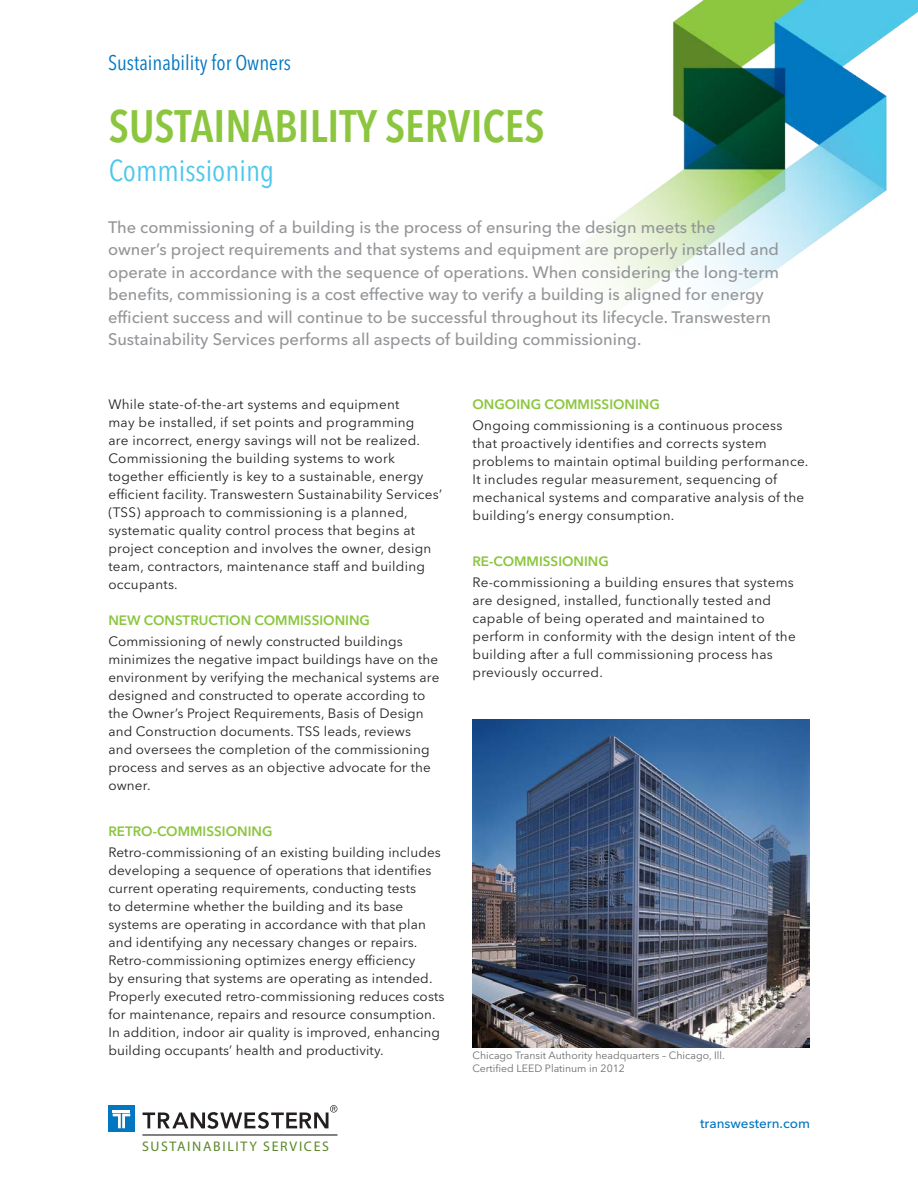
<style>
.page{position:relative;width:918px;height:1188px;background:#fff}
.page>*{position:absolute;margin:0;border:0;box-sizing:border-box;transform-origin:0 0}
.Green_Header{font:600 condensed 45px "Avenir Next LT Pro";color:#8bc63e}
.Light_Blue_Subheader{font:condensed 30px "Avenir Next LT Pro";color:#4dc7e9}
.Audience{font:condensed 21px "Avenir Next LT Pro";color:#0077c0}
.Intro_Graf{font:500 16.5px/22.5px "Avenir Next LT Pro";color:#939598}
.t1{font:13.95px "Myriad";letter-spacing:.115em;color:#5c8727}
.Body_Text{font:13.5px/18px "Avenir Next LT Pro";letter-spacing:.01em;color:#231f20}
.Green_Body_Subheader{font:600 13.5px "Avenir Next LT Pro";color:#8bc63e}
.t2{font:500 13.5px "Avenir Next LT Pro";color:#0077c0}
.Photo_Caption{font:10.5px "Avenir Next LT Pro";color:#6c6d70}
.Attribution{font:10.5px "Avenir Next LT Pro";color:#6c6d70}
</style>
<div class="page">
<div style="left:108px;top:1105px;width:27px;height:27px;background:#0077c0"></div>
<svg style="left:113px;top:1110px;width:17px;height:18px"></svg>
<svg style="left:143px;top:1105px;width:194px;height:24px"></svg>
<hr style="left:142px;top:1135px;width:196px;height:1px;background:#040503">
<img style="left:583px;top:0;width:335px;height:306px">
<img style="left:472px;top:719px;width:338px;height:329px">
<p class="Audience" style="left:108px;top:50px;width:185px">Sustainability for Owners</p>
<p class="Green_Header" style="left:109px;top:99px;width:437px">SUSTAINABILITY SERVICES</p>
<p class="Light_Blue_Subheader" style="left:109px;top:152px;width:167px">Commissioning</p>
<p class="Intro_Graf" style="left:108px;top:216px;width:673px">The commissioning of a building is the process of ensuring the design meets the<br>owner’s project requirements and that systems and equipment are properly installed and operate in accordance with the sequence of operations. When considering the long-term benefits, commissioning is a cost effective way to verify a building is aligned for energy efficient success and will continue to be successful throughout its lifecycle. Transwestern Sustainability Services performs all aspects of building commissioning.</p>
<p class="Body_Text" style="left:108px;top:396px;width:335px">While state-of-the-art systems and equipment<br>may be installed, if set points and programming<br>are incorrect, energy savings will not be realized.<br>Commissioning the building systems to work together efficiently is key to a sustainable, energy efficient facility. Transwestern Sustainability Services’ (TSS) approach to commissioning is a planned, systematic quality control process that begins at project conception and involves the owner, design team, contractors, maintenance staff and building occupants.</p>
<p class="Green_Body_Subheader" style="left:108px;top:613px;width:263px">NEW CONSTRUCTION COMMISSIONING</p>
<p class="Body_Text" style="left:108px;top:632px;width:333px">Commissioning of newly constructed buildings minimizes the negative impact buildings have on the environment by verifying the mechanical systems are designed and constructed to operate according to the Owner’s Project Requirements, Basis of Design and Construction documents. TSS leads, reviews<br>and oversees the completion of the commissioning process and serves as an objective advocate for the owner.</p>
<p class="Green_Body_Subheader" style="left:108px;top:823px;width:166px">RETRO-COMMISSIONING</p>
<p class="Body_Text" style="left:108px;top:843px;width:338px">Retro-commissioning of an existing building includes developing a sequence of operations that identifies current operating requirements, conducting tests<br>to determine whether the building and its base systems are operating in accordance with that plan and identifying any necessary changes or repairs.<br>Retro-commissioning optimizes energy efficiency<br>by ensuring that systems are operating as intended.<br>Properly executed retro-commissioning reduces costs for maintenance, repairs and resource consumption.<br>In addition, indoor air quality is improved, enhancing building occupants’ health and productivity.</p>
<p class="t1" style="left:142px;top:1139px;width:189px">SUSTAINABILITY SERVICES</p>
<p class="Green_Body_Subheader" style="left:472px;top:397px;width:189px">ONGOING COMMISSIONING</p>
<p class="Body_Text" style="left:472px;top:416px;width:337px">Ongoing commissioning is a continuous process that proactively identifies and corrects system problems to maintain optimal building performance.<br>It includes regular measurement, sequencing of mechanical systems and comparative analysis of the building’s energy consumption.</p>
<p class="Green_Body_Subheader" style="left:472px;top:553px;width:138px">RE-COMMISSIONING</p>
<p class="Body_Text" style="left:472px;top:573px;width:325px">Re-commissioning a building ensures that systems are designed, installed, functionally tested and capable of being operated and maintained to perform in conformity with the design intent of the building after a full commissioning process has previously occurred.</p>
<p class="Photo_Caption" style="left:472px;top:1050px;width:254px">Chicago Transit Authority headquarters – Chicago, Ill.</p>
<p class="Attribution" style="left:472px;top:1062px;width:154px">Certified LEED Platinum in 2012</p>
<p class="t2" style="left:700px;top:1115px;width:111px">transwestern.com</p>
</div>
